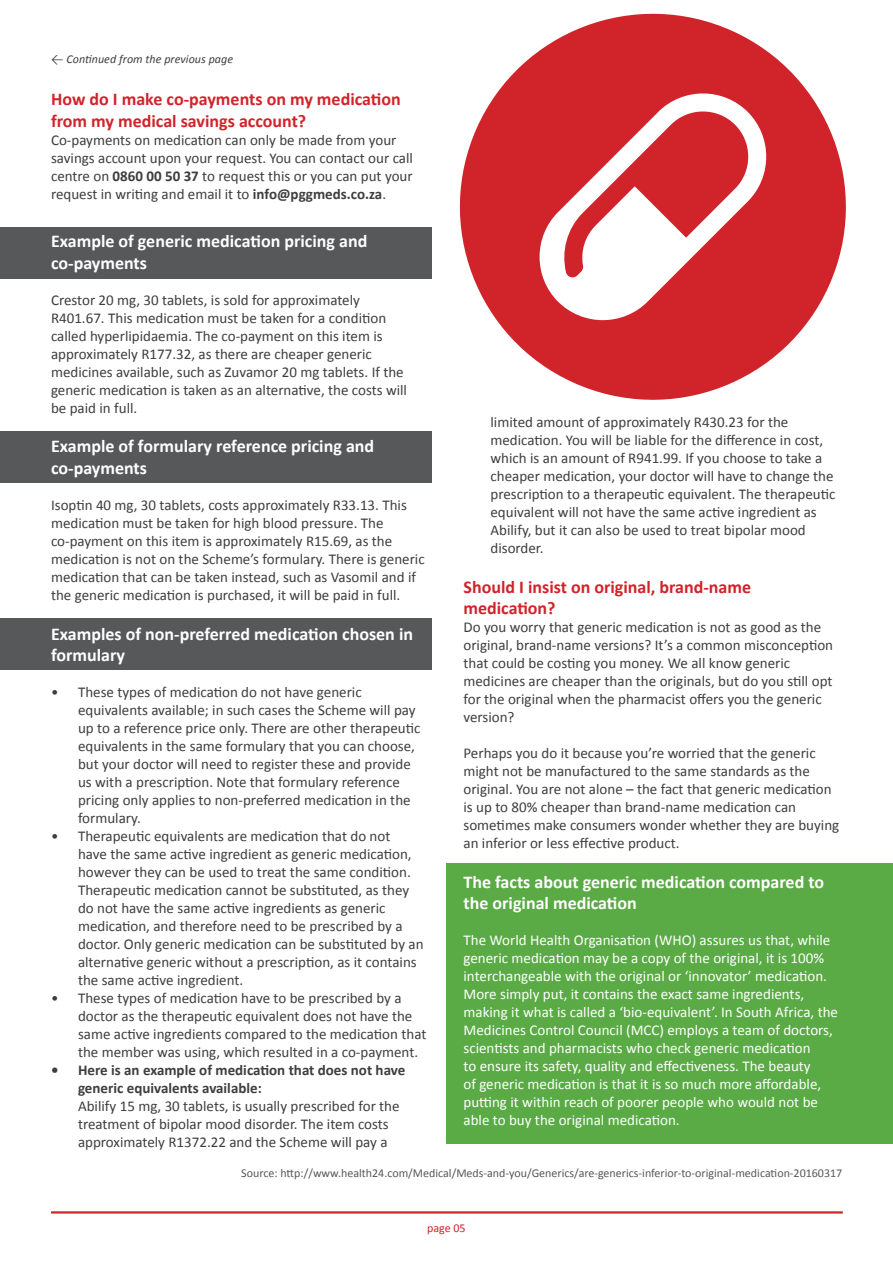
<style>
.page{position:relative;width:893px;height:1263px;background:#fff}
.page>*{position:absolute;margin:0;border:0;box-sizing:border-box;transform-origin:0 0}
.t1{font:700 18px/21.6px "Calibri";color:#fff}
.t2{font:700 18px/21.6px "Calibri";color:#d1232a}
.t3{font:15px/18px "Calibri";color:#3e3e3f}
.t4{font:15px/18px "Calibri";color:#fff}
.t5{font:700 15px/18px "Calibri";color:#3e3e3f}
.t6{font:12px "Calibri";color:#57585a}
.t7{font:italic 12px "Calibri";letter-spacing:.005em;color:#3e3e3f}
.t8{font:12px "Calibri";color:#d1232a}
.s1{font-family:"DIN";font-style:normal}
.s2{font-weight:700}
</style>
<div class="page">
<div style="left:0;top:227px;width:432px;height:52px;background:#57585a"></div>
<div style="left:0;top:432px;width:432px;height:51px;background:#57585a"></div>
<div style="left:0;top:619px;width:432px;height:51px;background:#57585a"></div>
<div style="left:446px;top:863px;width:447px;height:280px;background:#5aaa45"></div>
<hr style="left:51px;top:1211px;width:792px;height:2px;background:#d1232a">
<svg style="left:459px;top:13px;width:387px;height:387px;fill:#d1232a"></svg>
<svg style="left:540px;top:87px;width:232px;height:233px;fill:#d1232a"></svg>
<p class="t7" style="left:51px;top:51px;width:184px"><span class="s1">&lt;</span> Continued from the previous page</p>
<p class="t2" style="left:51px;top:88px;width:351px">How do I make co-payments on my medication from my medical savings account?</p>
<p class="t3" style="left:51px;top:131px;width:363px">Co-payments on medication can only be made from your savings account upon your request. You can contact our call centre on <span class="s2">0860 00 50 37</span> to request this or you can put your request in writing and email it to <span class="s2">info@pggmeds.co.za</span>.</p>
<p class="t1" style="left:51px;top:230px;width:318px">Example of generic medication pricing and co-payments</p>
<p class="t3" style="left:51px;top:291px;width:357px">Crestor 20 mg, 30 tablets, is sold for approximately R401.67. This medication must be taken for a condition called hyperlipidaemia. The co-payment on this item is approximately R177.32, as there are cheaper generic medicines available, such as Zuvamor 20 mg tablets. If the generic medication is taken as an alternative, the costs will be paid in full.</p>
<p class="t1" style="left:51px;top:436px;width:325px">Example of formulary reference pricing and co-payments</p>
<p class="t3" style="left:51px;top:496px;width:375px">Isoptin 40 mg, 30 tablets, costs approximately R33.13. This medication must be taken for high blood pressure. The co-payment on this item is approximately R15.69, as the medication is not on the Scheme’s formulary. There is generic medication that can be taken instead, such as Vasomil and if the generic medication is purchased, it will be paid in full.</p>
<p class="t1" style="left:51px;top:623px;width:364px">Examples of non-preferred medication chosen in formulary</p>
<p class="t3" style="left:78px;top:683px;width:344px;text-indent:-27px">• These types of medication do not have generic equivalents available; in such cases the Scheme will pay up to a reference price only. There are other therapeutic equivalents in the same formulary that you can choose, but your doctor will need to register these and provide us with a prescription. Note that formulary reference pricing only applies to non-preferred medication in the formulary.</p>
<p class="t3" style="left:78px;top:827px;width:347px;text-indent:-27px">• Therapeutic equivalents are medication that do not<br>have the same active ingredient as generic medication, however they can be used to treat the same condition.<br>Therapeutic medication cannot be substituted, as they do not have the same active ingredients as generic medication, and therefore need to be prescribed by a doctor. Only generic medication can be substituted by an alternative generic without a prescription, as it contains the same active ingredient.</p>
<p class="t3" style="left:78px;top:989px;width:350px;text-indent:-27px">• These types of medication have to be prescribed by a doctor as the therapeutic equivalent does not have the same active ingredients compared to the medication that the member was using, which resulted in a co-payment.</p>
<p class="t5" style="left:78px;top:1061px;width:329px;text-indent:-27px">• Here is an example of medication that does not have generic equivalents available:</p>
<p class="t3" style="left:78px;top:1097px;width:323px">Abilify 15 mg, 30 tablets, is usually prescribed for the treatment of bipolar mood disorder. The item costs approximately R1372.22 and the Scheme will pay a</p>
<p class="t3" style="left:490px;top:413px;width:346px">limited amount of approximately R430.23 for the medication. You will be liable for the difference in cost, which is an amount of R941.99. If you choose to take a cheaper medication, your doctor will have to change the prescription to a therapeutic equivalent. The therapeutic equivalent will not have the same active ingredient as Abilify, but it can also be used to treat bipolar mood disorder.</p>
<p class="t2" style="left:463px;top:576px;width:289px">Should I insist on original, brand-name medication?</p>
<p class="t3" style="left:463px;top:618px;width:371px">Do you worry that generic medication is not as good as the original, brand-name versions? It’s a common misconception that could be costing you money. We all know generic medicines are cheaper than the originals, but do you still opt for the original when the pharmacist offers you the generic version?</p>
<p class="t3" style="left:463px;top:744px;width:377px">Perhaps you do it because you’re worried that the generic might not be manufactured to the same standards as the original. You are not alone – the fact that generic medication is up to 80% cheaper than brand-name medication can sometimes make consumers wonder whether they are buying an inferior or less effective product.</p>
<p class="t1" style="left:463px;top:871px;width:362px">The facts about generic medication compared to the original medication</p>
<p class="t4" style="left:463px;top:931px;width:376px">The World Health Organisation (WHO) assures us that, while generic medication may be a copy of the original, it is 100% interchangeable with the original or ‘innovator’ medication.<br>More simply put, it contains the exact same ingredients, making it what is called a ‘bio-equivalent’. In South Africa, the Medicines Control Council (MCC) employs a team of doctors, scientists and pharmacists who check generic medication<br>to ensure its safety, quality and effectiveness. The beauty<br>of generic medication is that it is so much more affordable, putting it within reach of poorer people who would not be able to buy the original medication.</p>
<p class="t6" style="left:241px;top:1165px;width:602px">Source: http://www.health24.com/Medical/Meds-and-you/Generics/are-generics-inferior-to-original-medication-20160317</p>
<p class="t8" style="left:427px;top:1221px;width:40px">page 05</p>
</div>
